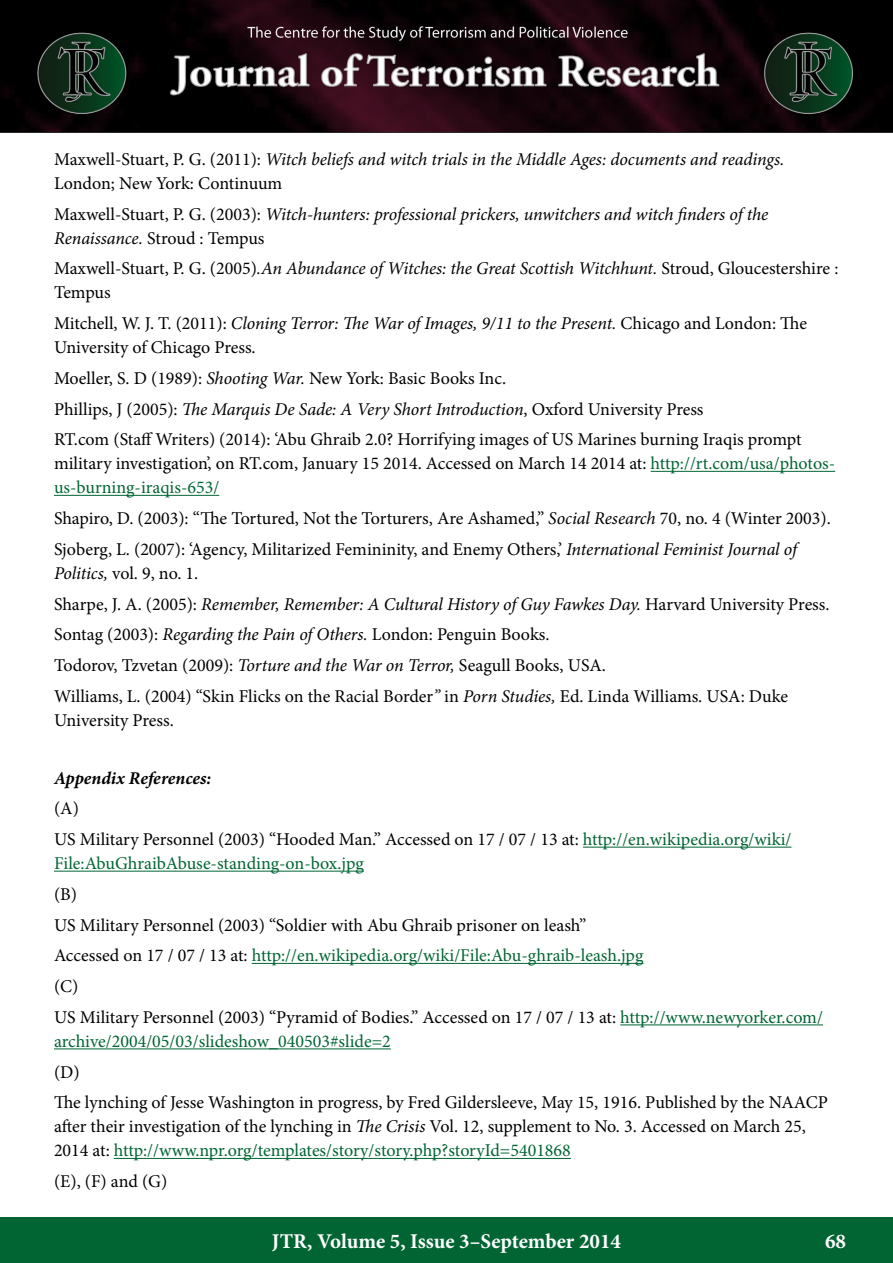
<style>
.page{position:relative;width:893px;height:1263px;background:#fff}
.page>*{position:absolute;margin:0;border:0;box-sizing:border-box;transform-origin:0 0}
.t1{font:700 21px "Minion Pro";color:#fff}
.t2{font:18px/30.8px "Minion Pro";color:#000}
.t3{font:italic 18px/24px "Minion Pro";letter-spacing:-.01em;color:#000}
.t4{font:18px "Minion Pro";color:#006533}
.t5{font:italic 700 18px "Minion Pro";color:#000}
.s1{font-style:normal}
.s2{font-style:italic}
.s3{color:#006533}
</style>
<div class="page">
<div style="left:0;top:1217px;width:893px;height:46px;background:#006533"></div>
<img style="left:0;top:0;width:893px;height:133px">
<hr style="left:651px;top:471px;width:184px;height:1px;background:#006533">
<hr style="left:54px;top:495px;width:165px;height:1px;background:#006533">
<hr style="left:583px;top:847px;width:208px;height:1px;background:#006533">
<hr style="left:54px;top:871px;width:310px;height:1px;background:#006533">
<hr style="left:252px;top:963px;width:391px;height:1px;background:#006533">
<hr style="left:620px;top:1024px;width:203px;height:1px;background:#006533">
<hr style="left:54px;top:1048px;width:337px;height:1px;background:#006533">
<hr style="left:114px;top:1158px;width:457px;height:1px;background:#006533">
<p class="t3" style="left:54px;top:147px;width:732px"><span class="s1">Maxwell-Stuart, P. G. (2011):</span> Witch beliefs and witch trials in the Middle Ages: documents and readings.<br><span class="s1">London; New York: Continuum</span></p>
<p class="t3" style="left:54px;top:202px;width:716px"><span class="s1">Maxwell-Stuart, P. G. (2003):</span> Witch-hunters: professional prickers, unwitchers and witch finders of the<br>Renaissance. <span class="s1">Stroud : Tempus</span></p>
<p class="t2" style="left:54px;top:257px;width:786px;line-height:24px">Maxwell-Stuart, P. G. (2005)<span class="s2">.An Abundance of Witches: the Great Scottish Witchhunt.</span> Stroud, Gloucestershire :<br>Tempus</p>
<p class="t2" style="left:54px;top:312px;width:755px;line-height:24px">Mitchell, W. J. T. (2011): <span class="s2">Cloning Terror: The War of Images, 9/11 to the Present.</span> Chicago and London: The<br>University of Chicago Press.</p>
<p class="t2" style="left:54px;top:363px;width:749px">Moeller, S. D (1989): <span class="s2">Shooting War.</span> New York: Basic Books Inc.<br>Phillips, J (2005): <span class="s2">The Marquis De Sade: A Very Short Introduction</span>, Oxford University Press<br>RT.com (Staff Writers) (2014): ‘Abu Ghraib 2.0? Horrifying images of US Marines burning Iraqis prompt</p>
<p class="t2" style="left:54px;top:452px;width:783px;line-height:24px">military investigation’, on RT.com, January 15 2014. Accessed on March 14 2014 at: <span class="s3">http://rt.com/usa/photos&shy;us-burning-iraqis-653/</span></p>
<p class="t2" style="left:54px;top:503px;width:778px">Shapiro, D. (2003): “The Tortured, Not the Torturers, Are Ashamed,” <span class="s2">Social Research</span> 70, no. 4 (Winter 2003).<br>Sjoberg, L. (2007): ‘Agency, Militarized Femininity, and Enemy Others,’ <span class="s2">International Feminist Journal of</span></p>
<p class="t2" style="left:54px;top:558px;width:777px"><span class="s2">Politics,</span> vol. 9, no. 1.<br>Sharpe, J. A. (2005): <span class="s2">Remember, Remember: A Cultural History of Guy Fawkes Day.</span> Harvard University Press.<br>Sontag (2003): <span class="s2">Regarding the Pain of Others.</span> London: Penguin Books.<br>Todorov, Tzvetan (2009): <span class="s2">Torture and the War on Terror,</span> Seagull Books, USA.<br>Williams, L. (2004) “Skin Flicks on the Racial Border<span class="s2">”</span> in <span class="s2">Porn Studies,</span> Ed. Linda Williams. USA: Duke</p>
<p class="t2" style="left:54px;top:705px;width:121px">University Press.</p>
<p class="t5" style="left:54px;top:765px;width:159px">Appendix References:</p>
<p class="t2" style="left:54px;top:793px;width:739px">(A)<br>US Military Personnel (2003) “Hooded Man.” Accessed on 17 / 07 / 13 at: <span class="s3">http://en.wikipedia.org/wiki/</span></p>
<p class="t4" style="left:54px;top:851px;width:311px">File:AbuGhraibAbuse-standing-on-box.jpg</p>
<p class="t2" style="left:54px;top:879px;width:770px">(B)<br>US Military Personnel (2003) “Soldier with Abu Ghraib prisoner on leash”<br>Accessed on 17 / 07 / 13 at: <span class="s3">http://en.wikipedia.org/wiki/File:Abu-ghraib-leash.jpg<br></span>(C)<br>US Military Personnel (2003) “Pyramid of Bodies.” Accessed on 17 / 07 / 13 at: <span class="s3">http://www.newyorker.com/</span></p>
<p class="t4" style="left:54px;top:1029px;width:338px">archive/2004/05/03/slideshow_040503#slide=2</p>
<p class="t2" style="left:54px;top:1057px;width:775px">(D)<br>The lynching of Jesse Washington in progress, by Fred Gildersleeve, May 15, 1916. Published by the NAACP</p>
<p class="t2" style="left:54px;top:1115px;width:753px;line-height:24px">after their investigation of the lynching in <span class="s2">The Crisis</span> Vol. 12, supplement to No. 3. Accessed on March 25,<br>2014 at: <span class="s3">http://www.npr.org/templates/story/story.php?storyId=5401868</span></p>
<p class="t2" style="left:54px;top:1166px;width:115px">(E), (F) and (G)</p>
<p class="t1" style="left:272px;top:1226px;width:350px">JTR, Volume 5, Issue 3–September 2014</p>
<p class="t1" style="left:825px;top:1226px;width:22px">68</p>
</div>
